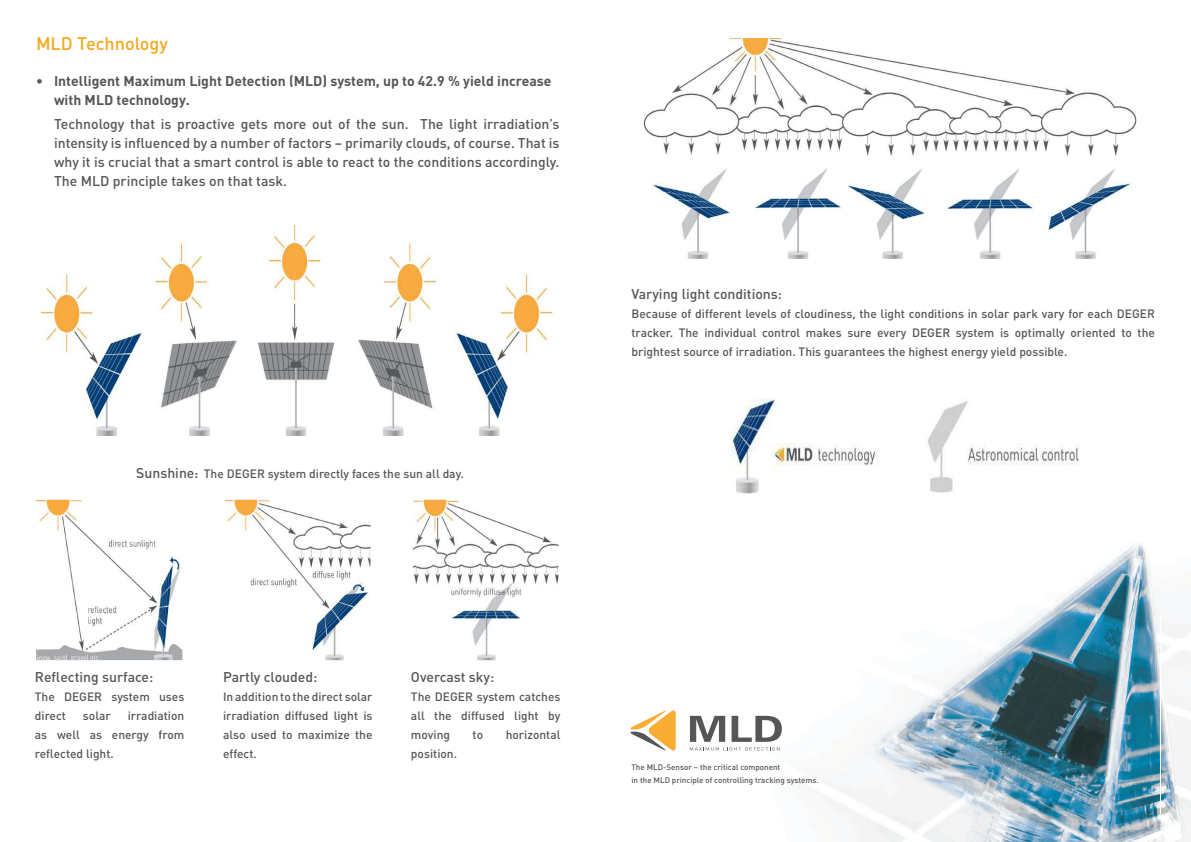
<style>
.page{position:relative;width:1191px;height:842px;background:#fff}
.page>*{position:absolute;margin:0;border:0;box-sizing:border-box;transform-origin:0 0}
.t1{font:500 18px "DIN Pro";color:#f7a71c}
.t2{font:500 14px/19px "DIN Pro";color:#555656;text-align:justify}
.t3{font:700 14px/19px "DIN Pro";color:#555656}
.t4{font:500 12px/19px "DIN Pro";color:#555656;text-align:justify}
.t5{font:500 8px/13px "DIN Pro";color:#555656}
.s1{font-size:14px}
.s2{font-weight:700}
</style>
<div class="page">
<img style="left:1161px;top:623px;width:30px;height:219px">
<img style="left:1044px;top:543px;width:113px;height:69px">
<img style="left:675px;top:612px;width:484px;height:202px">
<img style="left:848px;top:814px;width:313px;height:28px">
<img style="left:37px;top:501px;width:144px;height:158px">
<div style="left:34px;top:498px;width:150px;height:164px;border:2px solid #fff"></div>
<svg style="left:630px;top:710px;width:45px;height:41px"></svg>
<svg style="left:690px;top:716px;width:92px;height:34px"></svg>
<img style="left:40px;top:226px;width:513px;height:209px">
<img style="left:643px;top:39px;width:494px;height:219px">
<img style="left:731px;top:398px;width:347px;height:96px">
<img style="left:226px;top:501px;width:143px;height:158px">
<img style="left:414px;top:501px;width:143px;height:158px">
<h1 class="t1" style="left:36px;top:31px;width:133px">MLD Technology</h1>
<p class="t3" style="left:54px;top:70px;width:499px;text-indent:-18px">• Intelligent Maximum Light Detection (MLD) system, up to 42.9 % yield increase with MLD technology.</p>
<p class="t2" style="left:54px;top:114px;width:507px">Technology that is proactive gets more out of the sun. The light irradiation’s intensity is influenced by a number of factors – primarily clouds, of course. That is why it is crucial that a smart control is able to react to the conditions accordingly.<br>The MLD principle takes on that task.</p>
<p class="t4" style="left:136px;top:464px;width:329px"><span class="s1">Sunshine</span><span class="s2">:</span> The DEGER system directly faces the sun all day.</p>
<p class="t2" style="left:631px;top:284px;width:152px">Varying light conditions:</p>
<p class="t4" style="left:631px;top:303px;width:525px">Because of different levels of cloudiness, the light conditions in solar park vary for each DEGER tracker. The individual control makes sure every DEGER system is optimally oriented to the brightest source of irradiation. This guarantees the highest energy yield possible.</p>
<p class="t2" style="left:35px;top:667px;width:120px">Reflecting surface:</p>
<p class="t4" style="left:35px;top:687px;width:151px">The DEGER system uses direct</p>
<p class="t4" style="left:35px;top:706px;width:151px;text-indent:93px">irradiation as well as energy from reflected light.</p>
<p class="t4" style="left:83px;top:706px;width:29px">solar</p>
<p class="t2" style="left:223px;top:667px;width:96px">Partly clouded:</p>
<p class="t4" style="left:223px;top:687px;width:151px">In addition to the direct solar irradiation diffused light is also used to maximize the effect.</p>
<p class="t2" style="left:411px;top:667px;width:85px">Overcast sky:</p>
<p class="t4" style="left:411px;top:687px;width:151px">The DEGER system catches all the diffused light by moving</p>
<p class="t4" style="left:472px;top:725px;width:12px">to</p>
<p class="t4" style="left:506px;top:725px;width:56px">horizontal</p>
<p class="t4" style="left:411px;top:744px;width:48px">position.</p>
<p class="t5" style="left:631px;top:761px;width:189px">The MLD-Sensor – the critical component<br>in the MLD principle of controlling tracking systems.</p>
</div>
